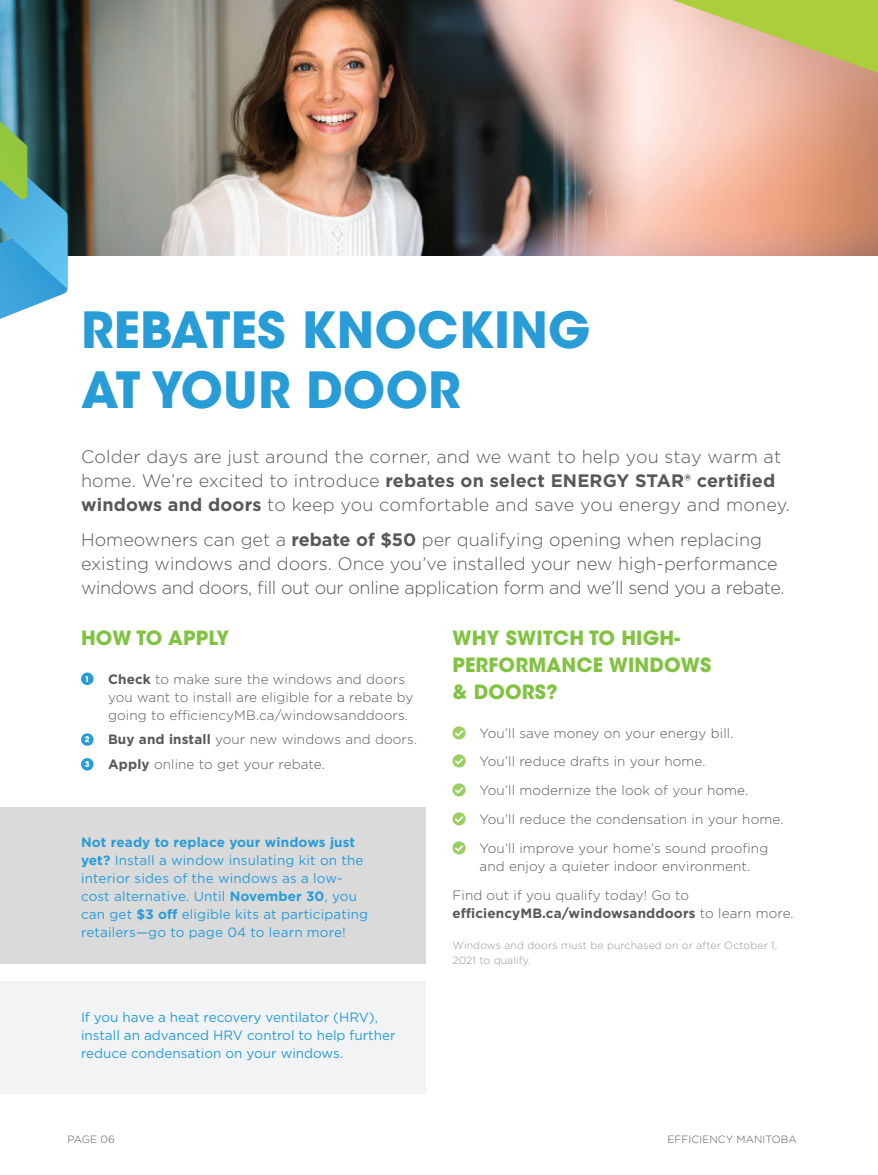
<style>
.page{position:relative;width:878px;height:1175px;background:#fff}
.page>*{position:absolute;margin:0;border:0;box-sizing:border-box;transform-origin:0 0}
.t1{font:700 49.5px/60px "ITC Avant Garde Std";letter-spacing:.005em;color:#289cd7}
.t2{font:700 19.5px/27px "ITC Avant Garde Std";letter-spacing:.01em;color:#81c340}
.intro{font:300 18px/24px "Gotham";color:#57585a}
.body{font:300 13.5px/18px "Gotham";letter-spacing:.01em;color:#57585a}
.intro-2{font:13.5px/18px "Gotham";letter-spacing:.005em;color:#289cd7}
.body_smaller{font:300 10.5px/15px "Gotham";letter-spacing:.01em;color:#939598}
.t3{font:300 10.5px "Gotham";letter-spacing:.01em;color:#57585a}
.t4{font:700 7.8px "ITC Avant Garde Std";color:#fff}
.s1{font-weight:700}
</style>
<div class="page">
<img style="left:0;top:0;width:878px;height:256px">
<div style="left:81px;top:672px;width:13px;height:13px;background:#289cd7;border-radius:50%"></div>
<div style="left:81px;top:733px;width:13px;height:13px;background:#289cd7;border-radius:50%"></div>
<div style="left:81px;top:758px;width:13px;height:12px;background:#289cd7;border-radius:50%"></div>
<svg style="left:672px;top:0;width:206px;height:73px;background:#ccc878"></svg>
<svg style="left:0;top:121px;width:68px;height:198px;background:#549ba8"></svg>
<div style="left:0;top:807px;width:425px;height:156px;background:#dbdadb"></div>
<div style="left:0;top:981px;width:425px;height:113px;background:#f2f3f4"></div>
<h1 class="t1" style="left:81px;top:299px;width:511px">REBATES KNOCKING<br>AT YOUR DOOR</h1>
<p class="intro" style="left:81px;top:444px;width:710px">Colder days are just around the corner, and we want to help you stay warm at home. We’re excited to introduce <span class="s1">rebates on select ENERGY STAR® certified windows and doors</span> to keep you comfortable and save you energy and money.</p>
<p class="intro" style="left:81px;top:527px;width:705px">Homeowners can get a <span class="s1">rebate of $50</span> per qualifying opening when replacing existing windows and doors. Once you’ve installed your new high-performance windows and doors, fill out our online application form and we’ll send you a rebate.</p>
<h3 class="t2" style="left:81px;top:624px;width:149px">HOW TO APPLY</h3>
<p class="t4" style="left:85px;top:673px;width:6px">1</p>
<p class="body" style="left:108px;top:669px;width:307px"><span class="s1">Check</span> to make sure the windows and doors you want to install are eligible for a rebate by going to efficiencyMB.ca/windowsanddoors.</p>
<p class="t4" style="left:85px;top:734px;width:6px">2</p>
<p class="body" style="left:108px;top:730px;width:310px"><span class="s1">Buy and install</span> your new windows and doors.</p>
<p class="t4" style="left:85px;top:759px;width:6px">3</p>
<p class="body" style="left:108px;top:755px;width:218px"><span class="s1">Apply</span> online to get your rebate.</p>
<p class="intro-2" style="left:81px;top:833px;width:289px"><span class="s1">Not ready to replace your windows just yet?</span> Install a window insulating kit on the interior sides of the windows as a low&shy;cost alternative. Until <span class="s1">November 30</span>, you can get <span class="s1">$3 off</span> eligible kits at participating retailers—go to page 04 to learn more!</p>
<p class="intro-2" style="left:81px;top:1007px;width:316px">If you have a heat recovery ventilator (HRV), install an advanced HRV control to help further reduce condensation on your windows.</p>
<h3 class="t2" style="left:452px;top:624px;width:260px">WHY SWITCH TO HIGH-<br>PERFORMANCE WINDOWS &amp; DOORS?</h3>
<p class="body" style="left:479px;top:723px;width:255px">You’ll save money on your energy bill.</p>
<p class="body" style="left:479px;top:752px;width:227px">You’ll reduce drafts in your home.</p>
<p class="body" style="left:479px;top:781px;width:270px">You’ll modernize the look of your home.</p>
<p class="body" style="left:479px;top:810px;width:305px">You’ll reduce the condensation in your home.</p>
<p class="body" style="left:479px;top:838px;width:290px">You’ll improve your home’s sound proofing and enjoy a quieter indoor environment.</p>
<p class="body" style="left:452px;top:885px;width:342px">Find out if you qualify today! Go to <span class="s1">efficiencyMB.ca/windowsanddoors</span> to learn more.</p>
<p class="body_smaller" style="left:452px;top:937px;width:326px">Windows and doors must be purchased on or after October 1,<br>2021 to qualify.</p>
<p class="t3" style="left:68px;top:1132px;width:49px">PAGE 06</p>
<p class="t3" style="left:667px;top:1132px;width:131px">EFFICIENCY MANITOBA</p>
</div>
